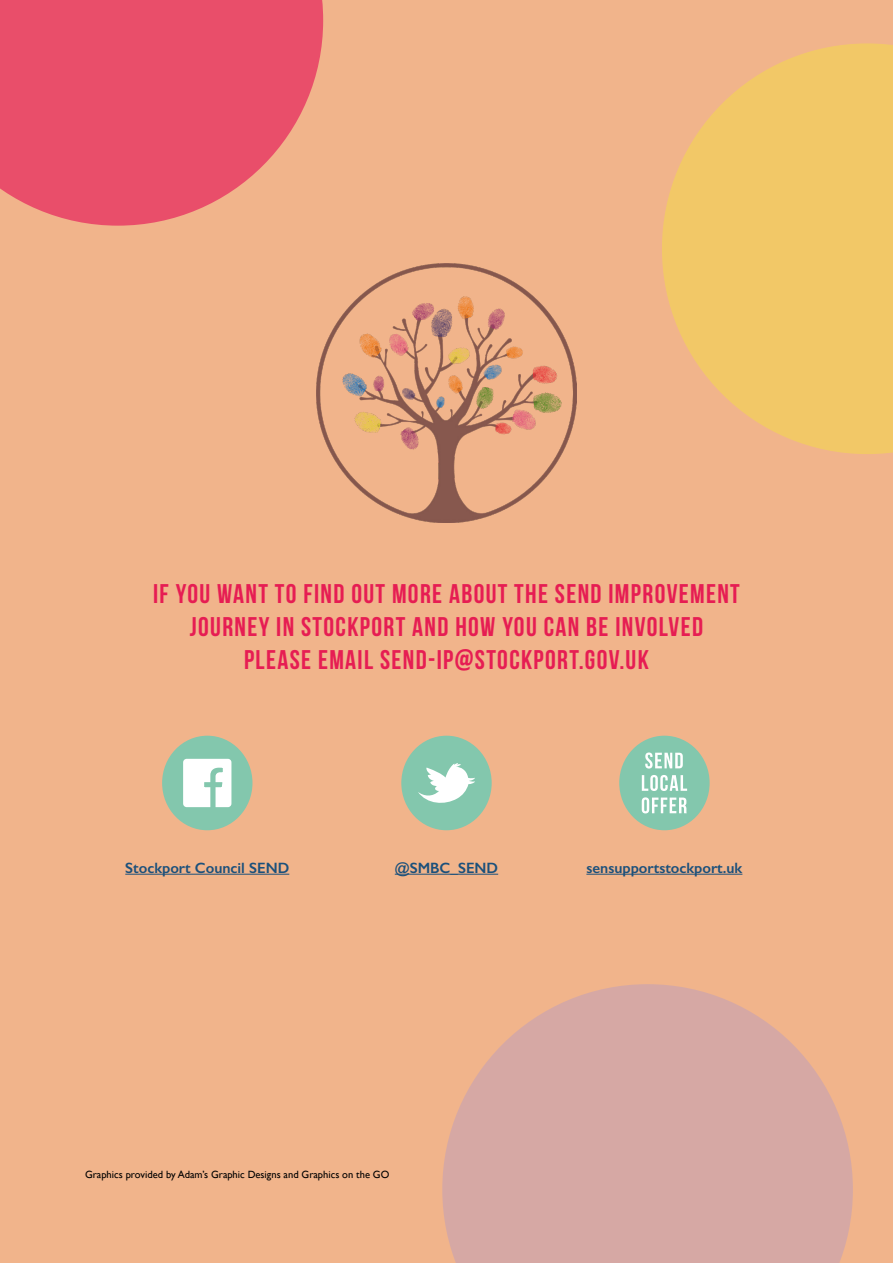
<style>
.page{position:relative;width:893px;height:1263px;background:#f1b48b}
.page>*{position:absolute;margin:0;border:0;box-sizing:border-box;transform-origin:0 0}
.t1{font:700 27px/33px "Bebas Neue";letter-spacing:.05em;color:#e61d53;text-align:center}
.t2{font:600 15px "Gill Sans";color:#1b507b}
.t3{font:10.5px "Gill Sans";color:#000}
</style>
<div class="page">
<svg style="left:662px;top:43px;width:231px;height:411px;fill:#f2c867"></svg>
<svg style="left:0;top:0;width:323px;height:226px;background:#ea5c6e"></svg>
<svg style="left:442px;top:984px;width:411px;height:279px;fill:#d6a8a4"></svg>
<div style="left:162px;top:736px;width:90px;height:94px;background:#83c7ad;border-radius:50%"></div>
<svg style="left:183px;top:758px;width:49px;height:50px;background:#e9f5f0"></svg>
<div style="left:401px;top:736px;width:91px;height:94px;background:#83c7ad;border-radius:50%"></div>
<svg style="left:418px;top:763px;width:57px;height:40px"></svg>
<div style="left:619px;top:736px;width:91px;height:94px;background:#83c7ad;border-radius:50%"></div>
<hr style="left:125px;top:874px;width:164px;height:1px;background:#1b507b">
<hr style="left:395px;top:874px;width:103px;height:1px;background:#1b507b">
<hr style="left:586px;top:874px;width:156px;height:1px;background:#1b507b">
<svg style="left:642px;top:797px;width:45px;height:16px"></svg>
<svg style="left:642px;top:775px;width:45px;height:16px"></svg>
<svg style="left:645px;top:752px;width:38px;height:16px"></svg>
<img style="left:317px;top:264px;width:259px;height:259px">
<p class="t1" style="left:153px;top:577px;width:588px">IF YOU WANT TO FIND OUT MORE ABOUT THE SEND IMPROVEMENT<br>JOURNEY IN STOCKPORT AND HOW YOU CAN BE INVOLVED<br>PLEASE EMAIL SEND-IP@STOCKPORT.GOV.UK</p>
<p class="t2" style="left:125px;top:859px;width:165px">Stockport Council SEND</p>
<p class="t2" style="left:395px;top:859px;width:105px">@SMBC_SEND</p>
<p class="t2" style="left:586px;top:859px;width:157px">sensupportstockport.uk</p>
<p class="t3" style="left:85px;top:1168px;width:306px">Graphics provided by Adam’s Graphic Designs and Graphics on the GO</p>
</div>
